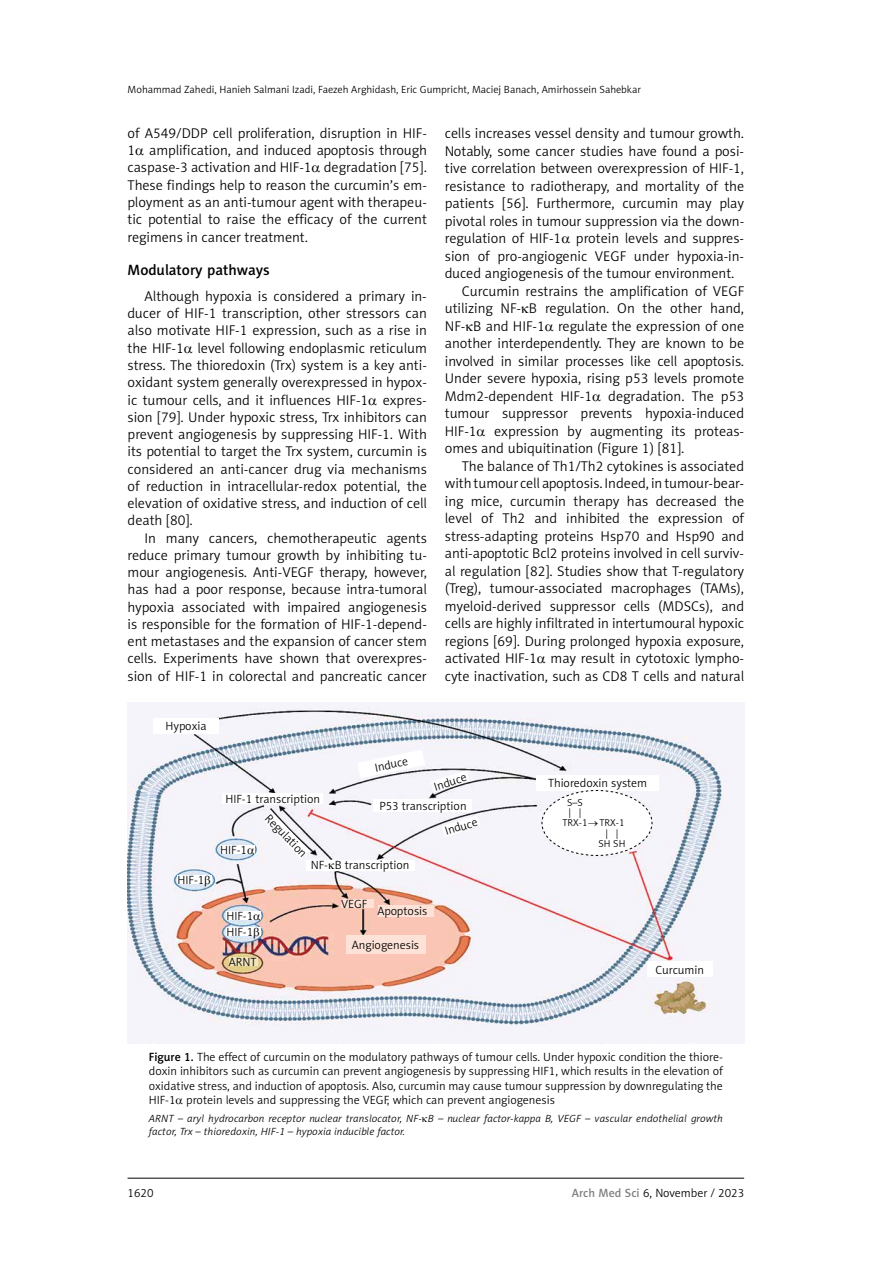
<style>
.page{position:relative;width:893px;height:1263px;background:#fff}
.page>*{position:absolute;margin:0;border:0;box-sizing:border-box;transform-origin:0 0}
.t1{font:15px "Naomi Sans EFN Medium";color:#000}
.t2{font:14.25px/17.2px "Naomi Sans EFN Light";color:#000;text-align:justify}
.t3{font:12px/14.4px "Naomi Sans EFN Light";color:#000;text-align:justify}
.t4{font:italic 10.5px/13.5px "Naomi Sans EFN Light";letter-spacing:.015em;color:#000}
.t5{font:10.5px "Naomi Sans EFN Light";color:#000}
.t6{font:10.2px "Naomi Sans EFN Light";color:#000}
.s1{font-family:"Naomi Sans EFN Medium"}
.s2{font-family:"Naomi Sans EFN Medium";color:#808285}
</style>
<div class="page">
<hr style="left:128px;top:1178px;width:616px;height:1px;background:#000">
<img style="left:128px;top:702px;width:616px;height:341px">
<div style="left:647px;top:961px;width:66px;height:16px;background:#fff"></div>
<svg style="left:357px;top:750px;width:68px;height:28px"></svg>
<svg style="left:442px;top:815px;width:39px;height:22px"></svg>
<svg style="left:431px;top:770px;width:39px;height:22px"></svg>
<div style="left:153px;top:718px;width:66px;height:16px;background:#fff"></div>
<div style="left:537px;top:775px;width:122px;height:15px;background:#fff"></div>
<div style="left:374px;top:799px;width:98px;height:13px;background:#fff"></div>
<div style="left:223px;top:793px;width:100px;height:10px;background:#fff"></div>
<div style="left:306px;top:860px;width:108px;height:10px;background:#fff"></div>
<div style="left:220px;top:845px;width:35px;height:9px;background:#fff"></div>
<div style="left:226px;top:911px;width:35px;height:9px;background:#fff"></div>
<div style="left:178px;top:875px;width:34px;height:9px;background:#fff"></div>
<div style="left:226px;top:927px;width:35px;height:9px;background:#fff"></div>
<svg style="left:263px;top:811px;width:46px;height:48px"></svg>
<div style="left:346px;top:935px;width:79px;height:19px;background:#fde2d7"></div>
<div style="left:378px;top:905px;width:56px;height:11px;background:#fde2d7"></div>
<div style="left:341px;top:899px;width:33px;height:9px;background:#fde2d7"></div>
<div style="left:229px;top:957px;width:28px;height:8px;background:#f2e5bd"></div>
<svg style="left:205px;top:884px;width:5px;height:3px"></svg>
<svg style="left:254px;top:936px;width:5px;height:3px"></svg>
<svg style="left:541px;top:790px;width:112px;height:66px"></svg>
<p class="t5" style="left:128px;top:83px;width:515px">Mohammad Zahedi, Hanieh Salmani Izadi, Faezeh Arghidash, Eric Gumpricht, Maciej Banach, Amirhossein Sahebkar</p>
<p class="t2" style="left:128px;top:124px;width:301px">of A549/DDP cell proliferation, disruption in HIF-1 amplification, and induced apoptosis through caspase-3 activation and HIF-1 degradation [75].<br>These findings help to reason the curcumin’s em&shy;ployment as an anti-tumour agent with therapeu&shy;tic potential to raise the efficacy of the current regimens in cancer treatment.</p>
<p class="t1" style="left:128px;top:261px;width:144px">Modulatory pathways</p>
<p class="t2" style="left:128px;top:287px;width:301px;text-indent:17px">Although hypoxia is considered a primary in&shy;ducer of HIF-1 transcription, other stressors can also motivate HIF-1 expression, such as a rise in the HIF-1 level following endoplasmic reticulum stress. The thioredoxin (Trx) system is a key anti&shy;oxidant system generally overexpressed in hypox&shy;ic tumour cells, and it influences HIF-1 expres&shy;sion [79]. Under hypoxic stress, Trx inhibitors can prevent angiogenesis by suppressing HIF-1. With its potential to target the Trx system, curcumin is considered an anti-cancer drug via mechanisms of reduction in intracellular-redox potential, the elevation of oxidative stress, and induction of cell death [80].</p>
<p class="t2" style="left:128px;top:529px;width:301px;text-indent:17px">In many cancers, chemotherapeutic agents reduce primary tumour growth by inhibiting tu&shy;mour angiogenesis. Anti-VEGF therapy, however, has had a poor response, because intra-tumoral hypoxia associated with impaired angiogenesis is responsible for the formation of HIF-1-depend&shy;ent metastases and the expansion of cancer stem cells. Experiments have shown that overexpres&shy;sion of HIF-1 in colorectal and pancreatic cancer</p>
<p class="t3" style="left:166px;top:719px;width:42px">Hypoxia</p>
<p class="t3" style="left:374px;top:760px;width:35px;rotate:-11deg">Induce</p>
<p class="t2" style="left:445px;top:125px;width:301px">cells increases vessel density and tumour growth.</p>
<p class="t2" style="left:445px;top:142px;width:301px">Notably, some cancer studies have found a posi-</p>
<p class="t2" style="left:445px;top:160px;width:301px">tive correlation between overexpression of HIF-1,</p>
<p class="t2" style="left:445px;top:177px;width:301px">resistance to radiotherapy, and mortality of the</p>
<p class="t2" style="left:445px;top:195px;width:301px">patients [56]. Furthermore, curcumin may play</p>
<p class="t2" style="left:445px;top:212px;width:301px">pivotal roles in tumour suppression via the down-</p>
<p class="t2" style="left:445px;top:230px;width:301px">regulation of HIF-1 protein levels and suppres-</p>
<p class="t2" style="left:445px;top:247px;width:301px">sion of pro-angiogenic VEGF under hypoxia-in-</p>
<p class="t2" style="left:445px;top:265px;width:291px">duced angiogenesis of the tumour environment.</p>
<p class="t2" style="left:462px;top:282px;width:284px">Curcumin restrains the amplification of VEGF</p>
<p class="t2" style="left:445px;top:300px;width:301px">utilizing NF- B regulation. On the other hand,</p>
<p class="t2" style="left:445px;top:317px;width:301px">NF- B and HIF-1 regulate the expression of one</p>
<p class="t2" style="left:445px;top:335px;width:301px">another interdependently. They are known to be</p>
<p class="t2" style="left:445px;top:352px;width:301px">involved in similar processes like cell apoptosis.</p>
<p class="t2" style="left:445px;top:370px;width:301px">Under severe hypoxia, rising p53 levels promote</p>
<p class="t2" style="left:445px;top:387px;width:301px">Mdm2-dependent HIF-1 degradation. The p53</p>
<p class="t2" style="left:445px;top:405px;width:301px">tumour suppressor prevents hypoxia-induced</p>
<p class="t2" style="left:445px;top:422px;width:301px">HIF-1 expression by augmenting its proteas-</p>
<p class="t2" style="left:445px;top:440px;width:241px">omes and ubiquitination (Figure 1) [81].</p>
<p class="t2" style="left:462px;top:457px;width:284px">The balance of Th1/Th2 cytokines is associated</p>
<p class="t2" style="left:445px;top:475px;width:301px">with tumour cell apoptosis. Indeed, in tumour-bear-</p>
<p class="t2" style="left:445px;top:492px;width:301px">ing mice, curcumin therapy has decreased the</p>
<p class="t2" style="left:445px;top:510px;width:301px">level of Th2 and inhibited the expression of</p>
<p class="t2" style="left:445px;top:527px;width:301px">stress-adapting proteins Hsp70 and Hsp90 and</p>
<p class="t2" style="left:445px;top:545px;width:301px">anti-apoptotic Bcl2 proteins involved in cell surviv-</p>
<p class="t2" style="left:445px;top:562px;width:301px">al regulation [82]. Studies show that T-regulatory</p>
<p class="t2" style="left:445px;top:580px;width:301px">(Treg), tumour-associated macrophages (TAMs),</p>
<p class="t2" style="left:445px;top:597px;width:301px">myeloid-derived suppressor cells (MDSCs), and</p>
<p class="t2" style="left:445px;top:615px;width:301px">cells are highly infiltrated in intertumoural hypoxic</p>
<p class="t2" style="left:445px;top:632px;width:301px">regions [69]. During prolonged hypoxia exposure,</p>
<p class="t2" style="left:445px;top:650px;width:301px">activated HIF-1 may result in cytotoxic lympho-</p>
<p class="t2" style="left:445px;top:667px;width:301px">cyte inactivation, such as CD8 T cells and natural</p>
<p class="t3" style="left:178px;top:873px;width:28px">HIF-1</p>
<p class="t3" style="left:225px;top:791px;width:96px">HIF-1 transcription</p>
<p class="t3" style="left:220px;top:842px;width:28px">HIF-1</p>
<p class="t3" style="left:272px;top:811px;width:56px;rotate:46deg">Regulation</p>
<p class="t3" style="left:432px;top:780px;width:35px;rotate:-17deg">Induce</p>
<p class="t3" style="left:379px;top:798px;width:89px">P53 transcription</p>
<p class="t3" style="left:443px;top:824px;width:35px;rotate:-17deg">Induce</p>
<p class="t3" style="left:226px;top:908px;width:28px">HIF-1</p>
<p class="t3" style="left:226px;top:925px;width:28px">HIF-1</p>
<p class="t3" style="left:229px;top:954px;width:29px">ARNT</p>
<p class="t3" style="left:311px;top:858px;width:100px">NF- B transcription</p>
<p class="t3" style="left:341px;top:897px;width:28px">VEGF</p>
<p class="t3" style="left:378px;top:904px;width:51px">Apoptosis</p>
<p class="t3" style="left:352px;top:937px;width:69px">Angiogenesis</p>
<p class="t3" style="left:548px;top:776px;width:101px">Thioredoxin system</p>
<p class="t6" style="left:567px;top:796px;width:17px">S–S</p>
<p class="t6" style="left:568px;top:807px;width:15px">| |</p>
<p class="t6" style="left:562px;top:817px;width:64px">TRX-1 TRX-1</p>
<p class="t6" style="left:605px;top:827px;width:15px">| |</p>
<p class="t6" style="left:599px;top:837px;width:28px">SH SH</p>
<p class="t3" style="left:655px;top:962px;width:50px">Curcumin</p>
<p class="t3" style="left:149px;top:1050px;width:576px"><span class="s1">Figure 1.</span> The effect of curcumin on the modulatory pathways of tumour cells. Under hypoxic condition the thiore&shy;doxin inhibitors such as curcumin can prevent angiogenesis by suppressing HIF1, which results in the elevation of oxidative stress, and induction of apoptosis. Also, curcumin may cause tumour suppression by downregulating the HIF-1 protein levels and suppressing the VEGF, which can prevent angiogenesis</p>
<p class="t4" style="left:149px;top:1112px;width:576px">ARNT – aryl hydrocarbon receptor nuclear translocator, NF- B – nuclear factor-kappa B, VEGF – vascular endothelial growth factor, Trx – thioredoxin, HIF-1 – hypoxia inducible factor.</p>
<p class="t3" style="left:128px;top:1186px;width:27px">1620</p>
<p class="t3" style="left:572px;top:1186px;width:174px"><span class="s2">Arch Med Sci</span> 6, November / 2023</p>
</div>
